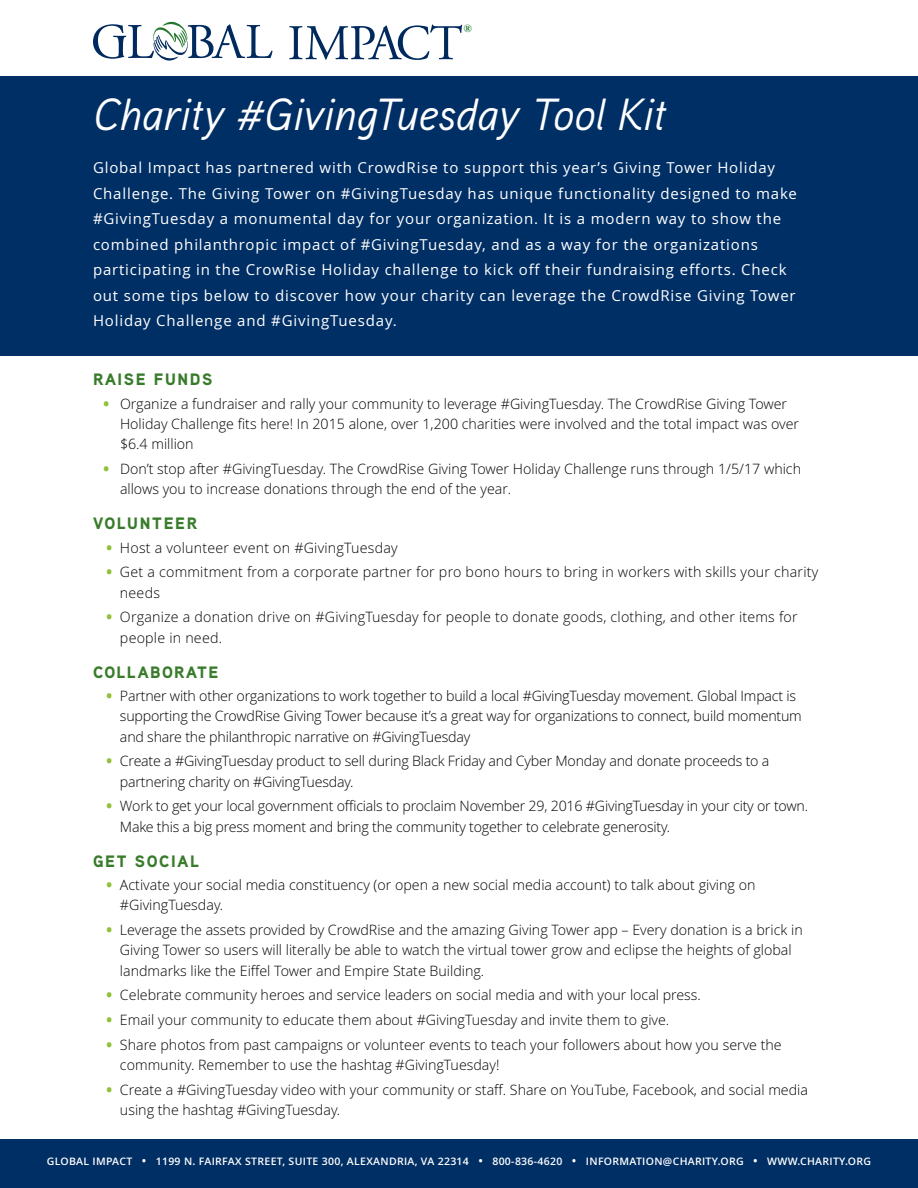
<style>
.page{position:relative;width:918px;height:1188px;background:#fff}
.page>*{position:absolute;margin:0;border:0;box-sizing:border-box;transform-origin:0 0}
.t1{font:45px "Aaux Pro Regular Italic OSF";letter-spacing:-.015em;color:#fff}
.t2{font:16.5px "Aaux Pro Black OSF";letter-spacing:.1em;color:#387c2b}
.t3{font:15px/25.5px "Open Sans";letter-spacing:.055em;color:#fff}
.t4{font:300 14.25px/20.2px "Open Sans";color:#000}
.t5{font:700 10.8px "Times New Roman";color:#22772d}
.t6{font:600 10.5px "Open Sans";letter-spacing:.03em;color:#fff}
.s1{font-weight:800;color:#92c039}
.s2{font-size:12px}
</style>
<div class="page">
<div style="left:0;top:76px;width:918px;height:280px;background:#002f65"></div>
<div style="left:0;top:1140px;width:918px;height:48px;background:#002f65"></div>
<svg style="left:93px;top:21px;width:180px;height:40px"></svg>
<svg style="left:289px;top:25px;width:173px;height:35px"></svg>
<p class="t5" style="left:464px;top:21px;width:10px">®</p>
<h1 class="t1" style="left:93px;top:85px;width:574px">Charity #GivingTuesday Tool Kit</h1>
<p class="t3" style="left:93px;top:156px;width:705px">Global Impact has partnered with CrowdRise to support this year’s Giving Tower Holiday Challenge. The Giving Tower on #GivingTuesday has unique functionality designed to make #GivingTuesday a monumental day for your organization. It is a modern way to show the combined philanthropic impact of #GivingTuesday, and as a way for the organizations participating in the CrowRise Holiday challenge to kick off their fundraising efforts. Check out some tips below to discover how your charity can leverage the CrowdRise Giving Tower Holiday Challenge and #GivingTuesday.</p>
<p class="t2" style="left:93px;top:369px;width:121px">RAISE FUNDS</p>
<p class="t4" style="left:120px;top:394px;width:681px;text-indent:-17px"><span class="s1">•</span> Organize a fundraiser and rally your community to leverage #GivingTuesday. The CrowdRise Giving Tower<br>Holiday Challenge fits here! In 2015 alone, over 1,200 charities were involved and the total impact was over $6.4 million</p>
<p class="t4" style="left:120px;top:459px;width:683px;text-indent:-17px"><span class="s1">•</span> Don’t stop after #GivingTuesday. The CrowdRise Giving Tower Holiday Challenge runs through 1/5/17 which allows you to increase donations through the end of the year.</p>
<p class="t2" style="left:93px;top:513px;width:106px">VOLUNTEER</p>
<p class="t4" style="left:106px;top:538px;width:293px"><span class="s1">•</span> Host a volunteer event on #GivingTuesday</p>
<p class="t4" style="left:120px;top:562px;width:700px;text-indent:-13px"><span class="s1">•</span> Get a commitment from a corporate partner for pro bono hours to bring in workers with skills your charity needs</p>
<p class="t4" style="left:120px;top:607px;width:679px;text-indent:-13px"><span class="s1">•</span> Organize a donation drive on #GivingTuesday for people to donate goods, clothing, and other items for people in need.</p>
<p class="t2" style="left:93px;top:662px;width:127px">COLLABORATE</p>
<p class="t4" style="left:120px;top:686px;width:683px;text-indent:-13px"><span class="s1">•</span> Partner with other organizations to work together to build a local #GivingTuesday movement. Global Impact is supporting the CrowdRise Giving Tower because it’s a great way for organizations to connect, build momentum and share the philanthropic narrative on #GivingTuesday</p>
<p class="t4" style="left:120px;top:751px;width:651px;text-indent:-13px"><span class="s1">•</span> Create a #GivingTuesday product to sell during Black Friday and Cyber Monday and donate proceeds to a partnering charity on #GivingTuesday.</p>
<p class="t4" style="left:120px;top:796px;width:690px;text-indent:-13px"><span class="s1">•</span> Work to get your local government officials to proclaim November 29, 2016 #GivingTuesday in your city or town.<br>Make this a big press moment and bring the community together to celebrate generosity.</p>
<p class="t2" style="left:93px;top:851px;width:108px">GET SOCIAL</p>
<p class="t4" style="left:120px;top:875px;width:637px;text-indent:-13px"><span class="s1">•</span> Activate your social media constituency (or open a new social media account) to talk about giving on #GivingTuesday.</p>
<p class="t4" style="left:120px;top:920px;width:684px;text-indent:-13px"><span class="s1">•</span> Leverage the assets provided by CrowdRise and the amazing Giving Tower app – Every donation is a brick in<br>Giving Tower so users will literally be able to watch the virtual tower grow and eclipse the heights of global landmarks like the Eiffel Tower and Empire State Building.</p>
<p class="t4" style="left:106px;top:985px;width:596px"><span class="s1">•</span> Celebrate community heroes and service leaders on social media and with your local press.</p>
<p class="t4" style="left:106px;top:1010px;width:564px"><span class="s1">•</span> Email your community to educate them about #GivingTuesday and invite them to give.</p>
<p class="t4" style="left:120px;top:1035px;width:663px;text-indent:-13px"><span class="s1">•</span> Share photos from past campaigns or volunteer events to teach your followers about how you serve the community. Remember to use the hashtag #GivingTuesday!</p>
<p class="t4" style="left:120px;top:1080px;width:690px;text-indent:-13px"><span class="s1">•</span> Create a #GivingTuesday video with your community or staff. Share on YouTube, Facebook, and social media using the hashtag #GivingTuesday.</p>
<p class="t6" style="left:47px;top:1156px;width:826px">GLOBAL IMPACT <span class="s2">•</span> 1199 N. FAIRFAX STREET, SUITE 300, ALEXANDRIA, VA 22314 <span class="s2">•</span> 800-836-4620 <span class="s2">•</span> INFORMATION@CHARITY.ORG <span class="s2">•</span> WWW.CHARITY.ORG</p>
</div>
